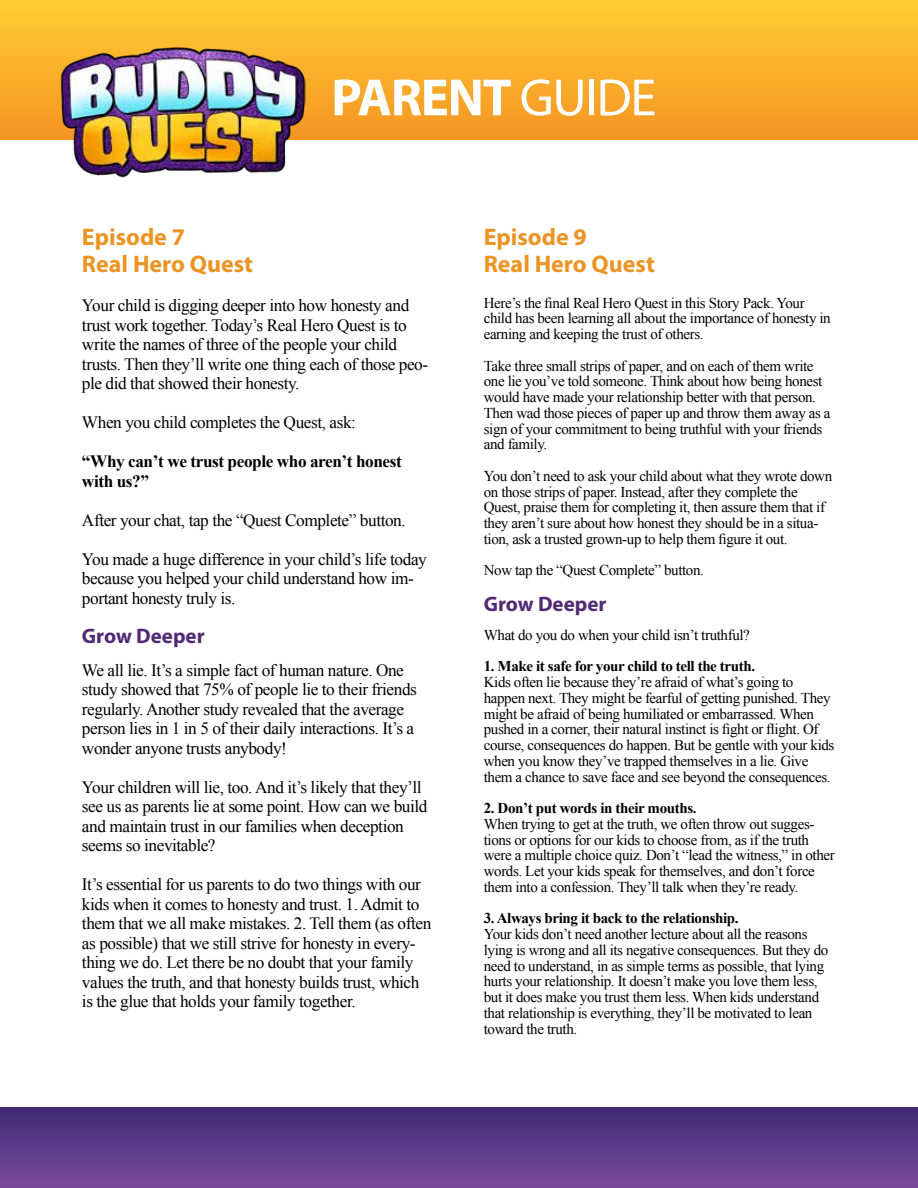
<style>
.page{position:relative;width:918px;height:1188px;background:#fff}
.page>*{position:absolute;margin:0;border:0;box-sizing:border-box;transform-origin:0 0}
.t1{font:700 52.8px "Myriad Pro";letter-spacing:-.025em;color:#fff}
.t2{font:700 24px/27px "Myriad Pro";color:#eb9424}
.t3{font:700 21px "Myriad Pro";color:#502b73}
.t4{font:17.25px/19.5px "Times New Roman";letter-spacing:-.025em;color:#000}
.t5{font:700 17.25px/19.5px "Times New Roman";letter-spacing:-.025em;color:#000}
.t6{font:15px/15.8px "Times New Roman";letter-spacing:-.025em;color:#000}
.t7{font:700 15px "Times New Roman";letter-spacing:-.025em;color:#000}
.s1{font-weight:400}
</style>
<div class="page">
<div style="left:0;top:0;width:918px;height:139px;background:linear-gradient(to bottom,#ffcd33,#f59524)"></div>
<div style="left:0;top:1108px;width:918px;height:80px;background:linear-gradient(to bottom,#402b73,#7a4a9b)"></div>
<img style="left:61px;top:18px;width:244px;height:160px">
<h1 class="t1" style="left:331px;top:63px;width:327px">PARENT <span class="s1">GUIDE</span></h1>
<h2 class="t2" style="left:82px;top:224px;width:173px">Episode 7<br>Real Hero Quest</h2>
<p class="t4" style="left:82px;top:296px;width:348px">Your child is digging deeper into how honesty and trust work together. Today’s Real Hero Quest is to write the names of three of the people your child trusts. Then they’ll write one thing each of those peo&shy;ple did that showed their honesty.</p>
<p class="t4" style="left:82px;top:413px;width:275px">When you child completes the Quest, ask:</p>
<p class="t5" style="left:82px;top:451px;width:321px">“Why can’t we trust people who aren’t honest with us?”</p>
<p class="t4" style="left:82px;top:510px;width:325px">After your chat, tap the “Quest Complete” button.</p>
<p class="t4" style="left:82px;top:549px;width:346px">You made a huge difference in your child’s life today because you helped your child understand how im&shy;portant honesty truly is.</p>
<h3 class="t3" style="left:82px;top:624px;width:124px">Grow Deeper</h3>
<p class="t4" style="left:82px;top:660px;width:336px">We all lie. It’s a simple fact of human nature. One study showed that 75% of people lie to their friends regularly. Another study revealed that the average person lies in 1 in 5 of their daily interactions. It’s a wonder anyone trusts anybody!</p>
<p class="t4" style="left:82px;top:777px;width:347px">Your children will lie, too. And it’s likely that they’ll see us as parents lie at some point. How can we build and maintain trust in our families when deception seems so inevitable?</p>
<p class="t4" style="left:82px;top:875px;width:351px">It’s essential for us parents to do two things with our kids when it comes to honesty and trust. 1. Admit to them that we all make mistakes. 2. Tell them (as often as possible) that we still strive for honesty in every&shy;thing we do. Let there be no doubt that your family values the truth, and that honesty builds trust, which is the glue that holds your family together.</p>
<h2 class="t2" style="left:484px;top:224px;width:173px">Episode 9<br>Real Hero Quest</h2>
<p class="t6" style="left:484px;top:295px;width:349px">Here’s the final Real Hero Quest in this Story Pack. Your child has been learning all about the importance of honesty in earning and keeping the trust of others.</p>
<p class="t6" style="left:484px;top:358px;width:348px">Take three small strips of paper, and on each of them write one lie you’ve told someone. Think about how being honest would have made your relationship better with that person.<br>Then wad those pieces of paper up and throw them away as a sign of your commitment to being truthful with your friends and family.</p>
<p class="t6" style="left:484px;top:468px;width:350px">You don’t need to ask your child about what they wrote down on those strips of paper. Instead, after they complete the Quest, praise them for completing it, then assure them that if they aren’t sure about how honest they should be in a situa&shy;tion, ask a trusted grown-up to help them figure it out.</p>
<p class="t6" style="left:484px;top:562px;width:222px">Now tap the “Quest Complete” button.</p>
<h3 class="t3" style="left:484px;top:592px;width:124px">Grow Deeper</h3>
<p class="t6" style="left:484px;top:627px;width:268px">What do you do when your child isn’t truthful?</p>
<p class="t7" style="left:484px;top:656px;width:273px">1. Make it safe for your child to tell the truth.</p>
<p class="t6" style="left:484px;top:674px;width:352px">Kids often lie because they’re afraid of what’s going to happen next. They might be fearful of getting punished. They might be afraid of being humiliated or embarrassed. When pushed in a corner, their natural instinct is fight or flight. Of course, consequences do happen. But be gentle with your kids when you know they’ve trapped themselves in a lie. Give them a chance to save face and see beyond the consequences.</p>
<p class="t7" style="left:484px;top:798px;width:214px">2. Don’t put words in their mouths.</p>
<p class="t6" style="left:484px;top:816px;width:353px">When trying to get at the truth, we often throw out sugges&shy;tions or options for our kids to choose from, as if the truth were a multiple choice quiz. Don’t “lead the witness,” in other words. Let your kids speak for themselves, and don’t force them into a confession. They’ll talk when they’re ready.</p>
<p class="t7" style="left:484px;top:908px;width:256px">3. Always bring it back to the relationship.</p>
<p class="t6" style="left:484px;top:926px;width:346px">Your kids don’t need another lecture about all the reasons lying is wrong and all its negative consequences. But they do need to understand, in as simple terms as possible, that lying hurts your relationship. It doesn’t make you love them less, but it does make you trust them less. When kids understand that relationship is everything, they’ll be motivated to lean toward the truth.</p>
</div>
